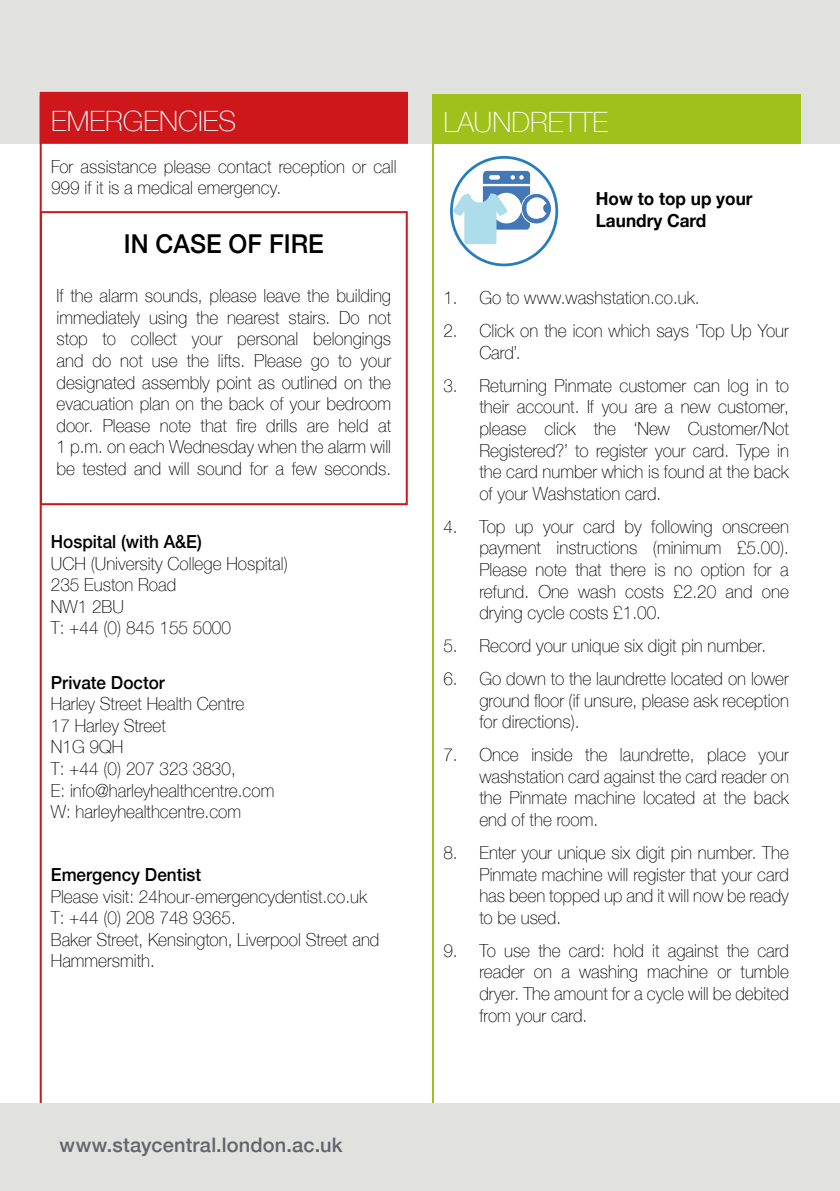
<style>
.page{position:relative;width:840px;height:1191px;background:#fff}
.page>*{position:absolute;margin:0;border:0;box-sizing:border-box;transform-origin:0 0}
.t1{font:100 28px "Helvetica Neue";color:#fbfdff}
.t2{font:500 26px "Helvetica Neue";color:#000;scale:.95 1}
.t3{font:500 20px "Helvetica Neue";letter-spacing:.01em;color:#616469}
.t4{font:100 18px/21.6px "Helvetica Neue";color:#000;text-align:justify;scale:.95 1}
.t5{font:500 18px "Helvetica Neue";color:#000;scale:.95 1}
.t6{font:700 18px/21.6px "Helvetica Neue";color:#000;scale:.95 1}
</style>
<div class="page">
<div style="left:0;top:0;width:839px;height:144px;background:#e1e1df"></div>
<div style="left:432px;top:94px;width:367px;height:50px;background:#a0c01b"></div>
<hr style="left:432px;top:97px;width:2px;height:1022px;background:#a0c01b">
<hr style="left:40px;top:95px;width:2px;height:1062px;background:#cd171a">
<div style="left:40px;top:92px;width:368px;height:52px;background:#cd171a;border:2px solid #cd171a"></div>
<div style="left:521px;top:193px;width:30px;height:31px;background:#4278b7;border-radius:50%"></div>
<div style="left:521px;top:193px;width:30px;height:31px;border:1px solid #fff;border-radius:50%"></div>
<svg style="left:452px;top:171px;width:94px;height:73px"></svg>
<div style="left:450px;top:156px;width:108px;height:110px;border:3px solid #257dbd;border-radius:50%"></div>
<div style="left:0;top:1103px;width:839px;height:88px;background:#e1e1df"></div>
<div style="left:40px;top:211px;width:367px;height:294px;border:2px solid #cd171a"></div>
<h1 class="t1" style="left:51px;top:100px;width:186px">EMERGENCIES</h1>
<h1 class="t1" style="left:443px;top:101px;width:166px">LAUNDRETTE</h1>
<p class="t4" style="left:51px;top:155px;width:365px">For assistance please contact reception or call<br>999 if it is a medical emergency.</p>
<h2 class="t2" style="left:124px;top:223px;width:212px">IN CASE OF FIRE</h2>
<p class="t4" style="left:56px;top:284px;width:353px">If the alarm sounds, please leave the building immediately using the nearest stairs. Do not stop to collect your personal belongings and do not use the lifts. Please go to your designated assembly point as outlined on the evacuation plan on the back of your bedroom door. Please note that fire drills are held at 1 p.m. on each Wednesday when the alarm will be tested and will sound for a few seconds.</p>
<p class="t5" style="left:51px;top:527px;width:160px">Hospital (with A&amp;E)</p>
<p class="t4" style="left:51px;top:551px;width:251px;text-align:left">UCH (University College Hospital)<br>235 Euston Road<br>NW1 2BU<br>T: +44 (0) 845 155 5000</p>
<p class="t5" style="left:51px;top:667px;width:122px">Private Doctor</p>
<p class="t4" style="left:51px;top:692px;width:237px;text-align:left">Harley Street Health Centre<br>17 Harley Street<br>N1G 9QH<br>T: +44 (0) 207 323 3830,<br>E: info@harleyhealthcentre.com<br>W: harleyhealthcentre.com</p>
<p class="t5" style="left:51px;top:860px;width:160px">Emergency Dentist</p>
<p class="t4" style="left:51px;top:884px;width:347px;text-align:left">Please visit: 24hour-emergencydentist.co.uk T: +44 (0) 208 748 9365.<br>Baker Street, Kensington, Liverpool Street and Hammersmith.</p>
<p class="t3" style="left:60px;top:1128px;width:284px">www.staycentral.london.ac.uk</p>
<p class="t6" style="left:595px;top:188px;width:166px">How to top up your<br>Laundry Card</p>
<p class="t4" style="left:443px;top:286px;width:271px">1. Go to www.washstation.co.uk.</p>
<p class="t4" style="left:479px;top:319px;width:327px;text-indent:-36px">2. Click on the icon which says ‘Top Up Your<br>Card’.</p>
<p class="t4" style="left:479px;top:374px;width:327px;text-indent:-36px">3. Returning Pinmate customer can log in to their account. If you are a new customer, please click the ‘New Customer/Not Registered?’ to register your card. Type in the card number which is found at the back of your Washstation card.</p>
<p class="t4" style="left:479px;top:515px;width:327px;text-indent:-36px">4. Top up your card by following onscreen payment instructions (minimum £5.00).<br>Please note that there is no option for a refund. One wash costs £2.20 and one drying cycle costs £1.00.</p>
<p class="t4" style="left:443px;top:634px;width:341px">5. Record your unique six digit pin number.</p>
<p class="t4" style="left:479px;top:667px;width:327px;text-indent:-36px">6. Go down to the laundrette located on lower ground floor (if unsure, please ask reception for directions).</p>
<p class="t4" style="left:479px;top:743px;width:327px;text-indent:-36px">7. Once inside the laundrette, place your washstation card against the card reader on the Pinmate machine located at the back end of the room.</p>
<p class="t4" style="left:479px;top:841px;width:327px;text-indent:-36px">8. Enter your unique six digit pin number. The Pinmate machine will register that your card has been topped up and it will now be ready to be used.</p>
<p class="t4" style="left:479px;top:938px;width:327px;text-indent:-36px">9. To use the card: hold it against the card reader on a washing machine or tumble dryer. The amount for a cycle will be debited from your card.</p>
</div>
